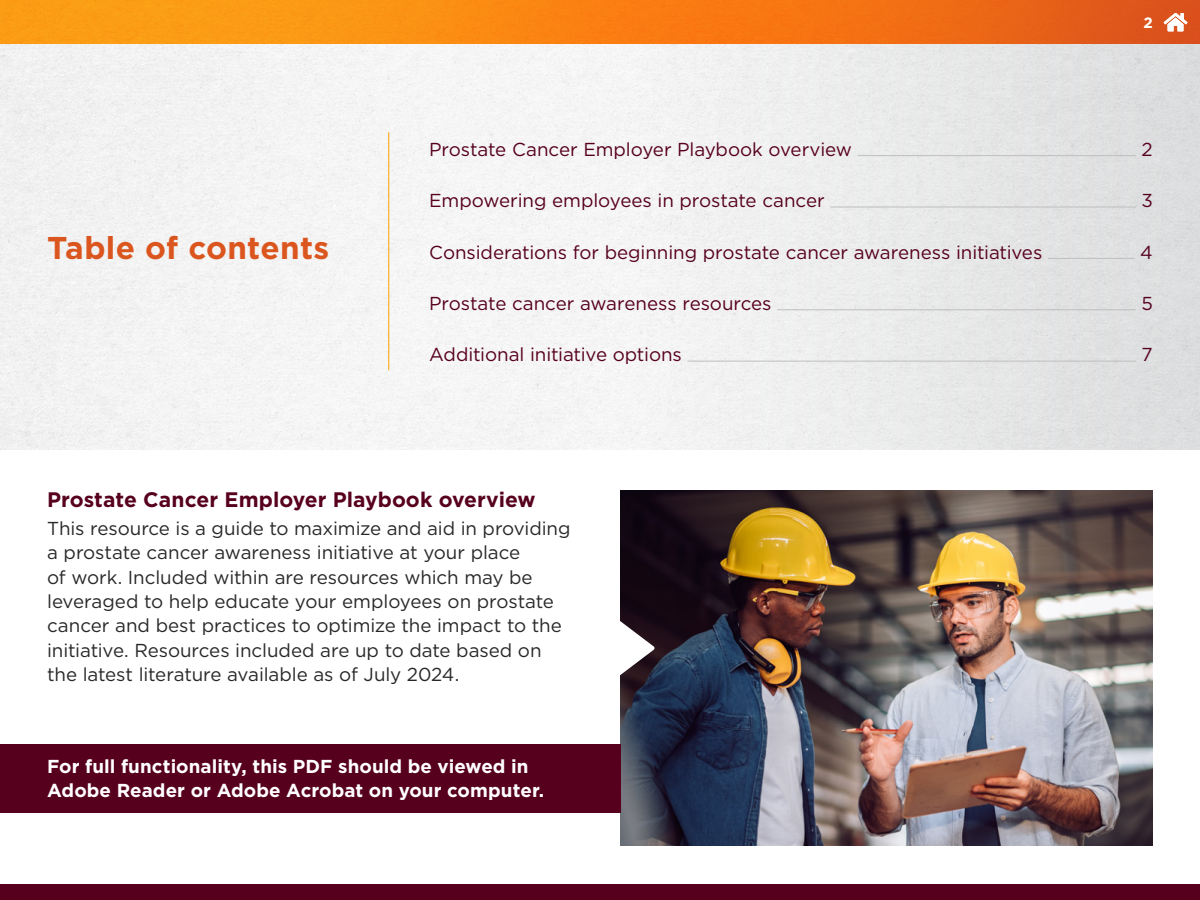
<style>
.page{position:relative;width:1200px;height:900px;background:#fff}
.page>*{position:absolute;margin:0;border:0;box-sizing:border-box;transform-origin:0 0}
.t1{font:700 31.5px "Gotham";letter-spacing:.01em;color:#db561f}
.t2{font:700 21px "Gotham";color:#57001e}
.t3{font:18.75px/24.3px "Gotham";letter-spacing:-.005em;color:#282829}
.t4{font:18.75px "Gotham";letter-spacing:-.005em;color:#57001e}
.t5{font:700 18.75px/24.3px "Gotham";letter-spacing:.005em;color:#fff}
.t6{font:700 15px "Gotham";color:#fff}
</style>
<div class="page">
<img style="left:0;top:0;width:1200px;height:44px">
<div style="left:0;top:884px;width:1200px;height:16px;background:#57001e"></div>
<div style="left:0;top:44px;width:1200px;height:406px;background:linear-gradient(to right,#f9f9f9,#e3e4e5)"></div>
<svg style="left:1164px;top:13px;width:23px;height:18px"></svg>
<hr style="left:858px;top:155px;width:278px;height:1px;background:#bebebf">
<hr style="left:830px;top:207px;width:306px;height:1px;background:#bebebf">
<hr style="left:1048px;top:258px;width:87px;height:1px;background:#bebebf">
<hr style="left:777px;top:309px;width:359px;height:1px;background:#bebebf">
<hr style="left:688px;top:361px;width:448px;height:1px;background:#bebebf">
<img style="left:620px;top:490px;width:533px;height:356px">
<svg style="left:620px;top:614px;width:35px;height:68px"></svg>
<hr style="left:388px;top:132px;width:1px;height:238px;background:#fbab18">
<div style="left:0;top:744px;width:620px;height:68px;background:#57001e"></div>
<h1 class="t1" style="left:47px;top:227px;width:284px">Table of contents</h1>
<p class="t6" style="left:1143px;top:13px;width:11px">2</p>
<p class="t4" style="left:429px;top:137px;width:424px">Prostate Cancer Employer Playbook overview</p>
<p class="t4" style="left:1142px;top:137px;width:13px">2</p>
<p class="t4" style="left:429px;top:189px;width:397px">Empowering employees in prostate cancer</p>
<p class="t4" style="left:1141px;top:189px;width:13px">3</p>
<p class="t4" style="left:429px;top:240px;width:615px">Considerations for beginning prostate cancer awareness initiatives</p>
<p class="t4" style="left:1140px;top:240px;width:14px">4</p>
<p class="t4" style="left:429px;top:291px;width:344px">Prostate cancer awareness resources</p>
<p class="t4" style="left:1141px;top:291px;width:13px">5</p>
<p class="t4" style="left:429px;top:343px;width:254px">Additional initiative options</p>
<p class="t4" style="left:1142px;top:343px;width:13px">7</p>
<p class="t2" style="left:47px;top:486px;width:490px">Prostate Cancer Employer Playbook overview</p>
<p class="t3" style="left:47px;top:516px;width:525px">This resource is a guide to maximize and aid in providing a prostate cancer awareness initiative at your place<br>of work. Included within are resources which may be leveraged to help educate your employees on prostate cancer and best practices to optimize the impact to the initiative. Resources included are up to date based on the latest literature available as of July 2024.</p>
<p class="t5" style="left:47px;top:754px;width:499px">For full functionality, this PDF should be viewed in<br>Adobe Reader or Adobe Acrobat on your computer.</p>
</div>
